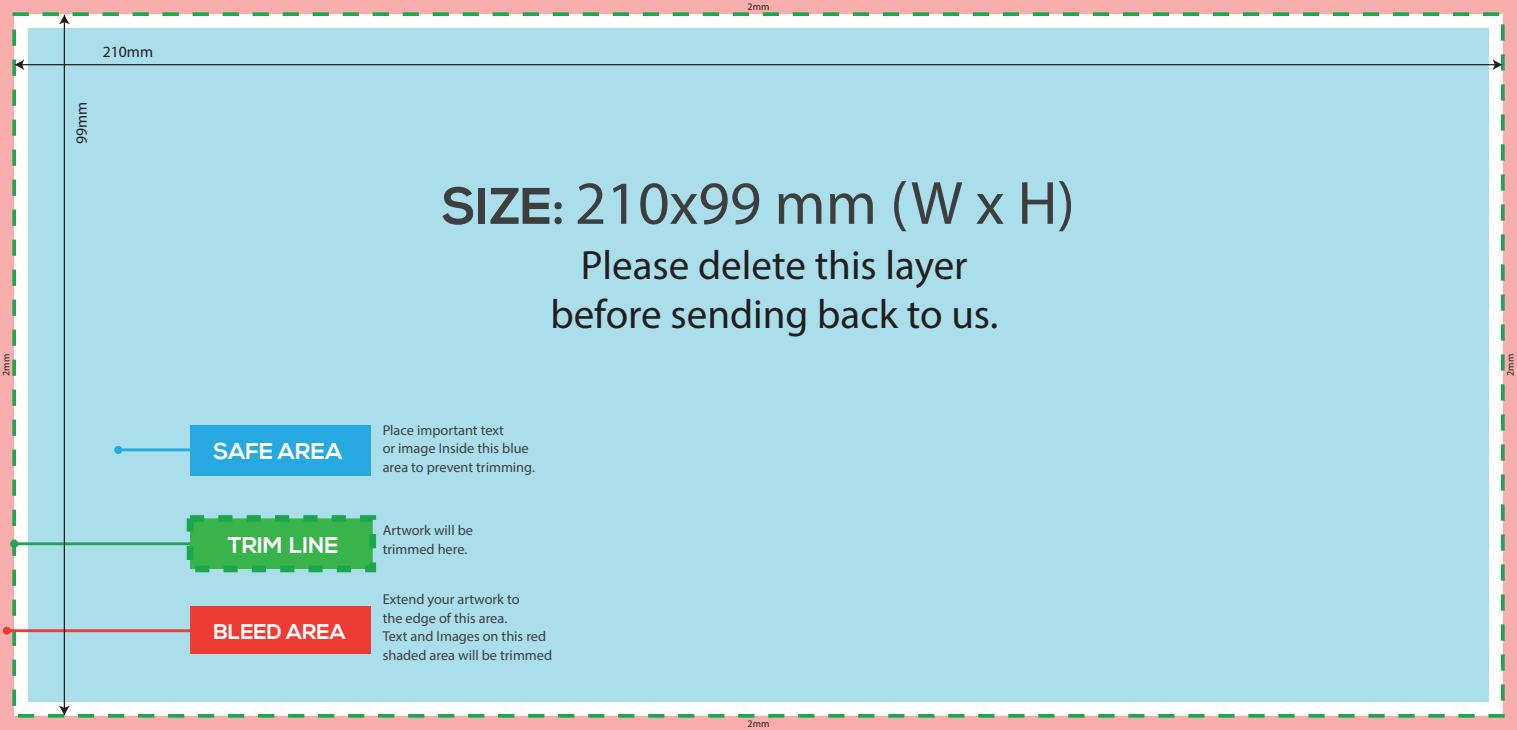
<style>
.page{position:relative;width:1517px;height:730px;background:#f8aeac}
.page>*{position:absolute;margin:0;border:0;box-sizing:border-box;transform-origin:0 0}
.t1{font:61.5px "Myriad Pro";color:#3e3e3f}
.t2{font:41px/49.2px "Myriad Pro";color:#211e1e;text-align:center}
.t3{font:700 22.75px "Nexa";color:#fff}
.t4{font:700 21.25px "Nexa";color:#fff}
.t5{font:15.75px "Myriad Pro";color:#211e1e}
.t6{font:14.25px/18.5px "Myriad Pro";color:#3e3e3f}
.t7{font:10px "Myriad Pro";color:#231f20}
.s1{font-family:"Nexa";font-weight:700;font-size:51.25px}
</style>
<div class="page">
<div style="left:12px;top:12px;width:1492px;height:706px;background:#fff;border:4px dashed #1ca84d"></div>
<div style="left:28px;top:28px;width:1460px;height:674px;background:#a9deea"></div>
<div style="left:190px;top:425px;width:181px;height:50px;background:#25a9e0"></div>
<hr style="left:118px;top:448px;width:79px;height:3px;background:#25a9e0">
<div style="left:114px;top:446px;width:8px;height:8px;background:#25a9e0;border-radius:50%"></div>
<svg style="left:10px;top:539px;width:9px;height:9px"></svg>
<hr style="left:14px;top:542px;width:191px;height:3px;background:#1ca64f">
<div style="left:187px;top:515px;width:189px;height:57px;background:#39b44a;border:7px dashed #1ca64f"></div>
<div style="left:190px;top:606px;width:180px;height:47px;background:#ee3c34"></div>
<div style="left:3px;top:627px;width:8px;height:8px;background:#ee3c34;border-radius:50%"></div>
<hr style="left:7px;top:629px;width:193px;height:3px;background:#ee3c34">
<hr style="left:19px;top:64px;width:1478px;height:1px;background:#211e1e">
<svg style="left:14px;top:59px;width:10px;height:11px"></svg>
<svg style="left:1492px;top:59px;width:10px;height:11px"></svg>
<hr style="left:64px;top:19px;width:1px;height:692px;background:#211e1e">
<svg style="left:59px;top:14px;width:11px;height:10px"></svg>
<svg style="left:59px;top:706px;width:11px;height:10px"></svg>
<p class="t5" style="left:103px;top:42px;width:52px">210mm</p>
<p class="t5" style="left:72px;top:144px;width:44px;rotate:-90deg">99mm</p>
<p class="t7" style="left:747px;top:0;width:23px">2mm</p>
<h1 class="t1" style="left:442px;top:165px;width:634px"><span class="s1">SIZE:</span> 210x99 mm (W x H)</h1>
<h2 class="t2" style="left:550px;top:239px;width:449px">Please delete this layer before sending back to us.</h2>
<p class="t7" style="left:0;top:376px;width:23px;rotate:-90deg">2mm</p>
<p class="t7" style="left:1504px;top:376px;width:23px;rotate:-90deg">2mm</p>
<h3 class="t3" style="left:213px;top:438px;width:131px">SAFE AREA</h3>
<p class="t6" style="left:383px;top:421px;width:154px">Place important text<br>or image Inside this blue area to prevent trimming.</p>
<p class="t6" style="left:383px;top:521px;width:92px">Artwork will be</p>
<h3 class="t3" style="left:228px;top:532px;width:112px">TRIM LINE</h3>
<p class="t6" style="left:383px;top:539px;width:86px">trimmed here.</p>
<h3 class="t4" style="left:213px;top:619px;width:134px">BLEED AREA</h3>
<p class="t6" style="left:383px;top:590px;width:171px">Extend your artwork to<br>the edge of this area.<br>Text and Images on this red shaded area will be trimmed</p>
<p class="t7" style="left:747px;top:718px;width:23px">2mm</p>
</div>
